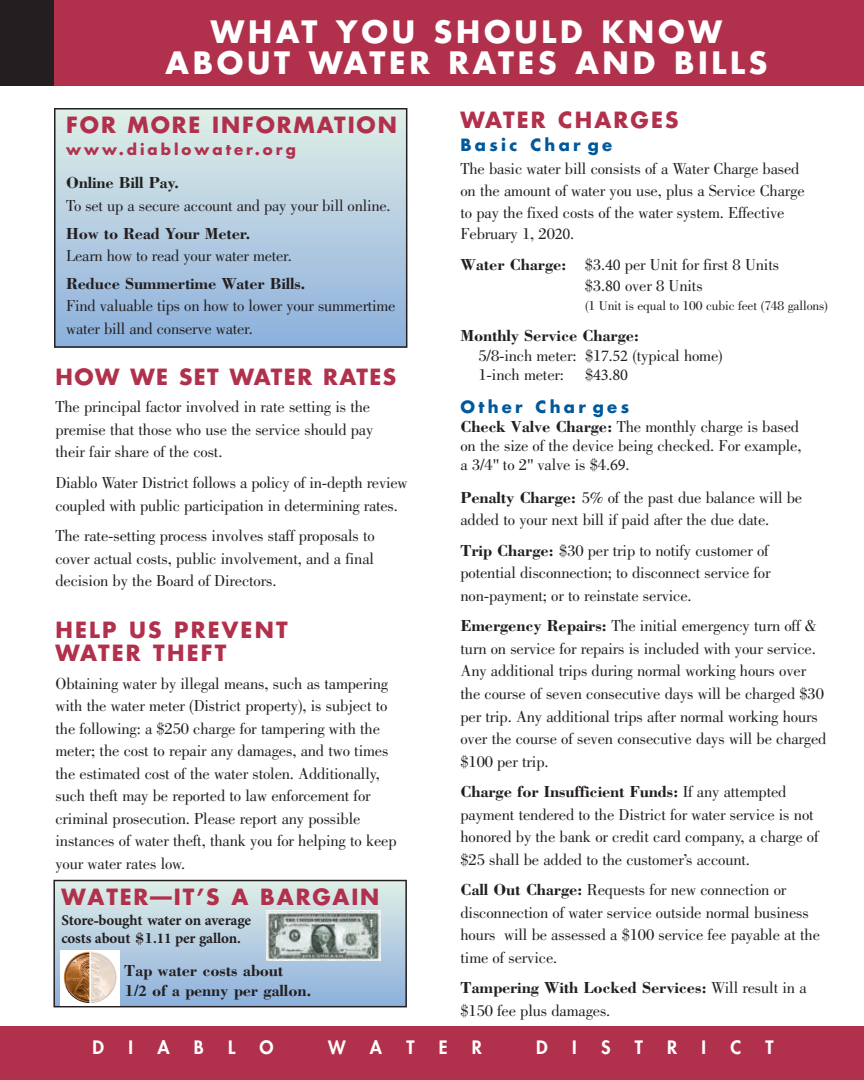
<style>
.page{position:relative;width:864px;height:1080px;background:#fff}
.page>*{position:absolute;margin:0;border:0;box-sizing:border-box;transform-origin:0 0}
.t1{font:700 30px/31.5px "Futura";letter-spacing:.125em;color:#fff;text-align:center}
.t2{font:700 21.75px/22.5px "Futura";letter-spacing:.085em;color:#b1314d}
.t3{font:700 21.75px "Futura";letter-spacing:.065em;color:#b1314d}
.t4{font:800 18px "Futura";color:#fff}
.t5{font:16.5px/22.5px "Bodoni";letter-spacing:-.01em;color:#231f20}
.t6{font:700 16.5px/20.1px "Bodoni";letter-spacing:-.015em;color:#231f20}
.t7{font:700 16.5px "Futura";letter-spacing:.2em;color:#00599b}
.t8{font:16.5px "Minion Pro";color:#231f20}
.t9{font:700 15px/17.5px "Minion Pro";letter-spacing:-.01em;color:#231f20}
.t10{font:700 15px "Futura";letter-spacing:.2em;color:#b1314d}
.t11{font:13.5px "Bodoni";letter-spacing:-.01em;color:#231f20}
.s1{font-family:"Bodoni"}
.s2{font-family:"Minion Pro"}
.s3{font-weight:700}
</style>
<div class="page">
<div style="left:53px;top:0;width:811px;height:86px;background:#b1314d"></div>
<div style="left:0;top:0;width:54px;height:86px;background:#231f20"></div>
<div style="left:0;top:1026px;width:864px;height:54px;background:#b1314d"></div>
<svg style="left:53px;top:880px;width:354px;height:127px;background:#b3cadb"></svg>
<img style="left:267px;top:911px;width:113px;height:50px">
<svg style="left:54px;top:108px;width:353px;height:240px;background:#b3cbdd"></svg>
<img style="left:60px;top:950px;width:59px;height:55px">
<h1 class="t1" style="left:166px;top:15px;width:603px">WHAT YOU SHOULD KNOW<br>ABOUT WATER RATES AND BILLS</h1>
<h2 class="t2" style="left:66px;top:113px;width:332px">FOR MORE INFORMATION</h2>
<p class="t10" style="left:66px;top:139px;width:231px">www.diablowater.org</p>
<p class="t6" style="left:66px;top:172px;width:115px">Online Bill Pay.</p>
<p class="t5" style="left:66px;top:194px;width:326px">To set up a secure account and pay your bill online.</p>
<p class="t6" style="left:66px;top:222px;width:186px">How to Read Your Meter.</p>
<p class="t5" style="left:66px;top:244px;width:227px">Learn how to read your water meter.</p>
<p class="t6" style="left:66px;top:273px;width:241px">Reduce Summertime Water Bills.</p>
<p class="t5" style="left:66px;top:295px;width:331px">Find valuable tips on how to lower your summertime water bill and conserve water.</p>
<h2 class="t3" style="left:56px;top:361px;width:342px">HOW WE SET WATER RATES</h2>
<p class="t5" style="left:56px;top:396px;width:319px">The principal factor involved in rate setting is the premise that those who use the service should pay their fair share of the cost.</p>
<p class="t5" style="left:56px;top:471px;width:354px">Diablo Water District follows a policy of in-depth review coupled with public participation in determining rates.</p>
<p class="t5" style="left:56px;top:525px;width:321px;text-align:justify">The rate-setting process involves staff proposals to cover actual costs, public involvement, and a final decision by the Board of Directors.</p>
<h2 class="t2" style="left:56px;top:618px;width:234px">HELP US PREVENT<br>WATER THEFT</h2>
<p class="t5" style="left:56px;top:672px;width:343px">Obtaining water by illegal means, such as tampering with the water meter (District property), is subject to the following: a $250 charge for tampering with the meter; the cost to repair any damages, and two times the estimated cost of the water stolen. Additionally, such theft may be reported to law enforcement for criminal prosecution. Please report any possible instances of water theft, thank you for helping to keep your water rates low.</p>
<h2 class="t2" style="left:61px;top:885px;width:320px">WATER—IT’S A BARGAIN</h2>
<p class="t9" style="left:61px;top:911px;width:191px">Store<span class="s1">-</span>bought water on average costs about <span class="s1">$1</span>.11 per gallon.</p>
<p class="t6" style="left:124px;top:960px;width:189px">Tap water costs about<br>1/<span class="s2">2</span> of a penny per gallon.</p>
<h2 class="t2" style="left:460px;top:108px;width:220px">WATER CHARGES</h2>
<p class="t7" style="left:460px;top:134px;width:153px">Basic Char ge</p>
<p class="t5" style="left:460px;top:158px;width:346px;line-height:21.6px">The basic water bill consists of a Water Charge based on the amount of water you use, plus a Service Charge to pay the fixed costs of the water system. Effective February 1, 20<span class="s2">20</span>.</p>
<p class="t5" style="left:585px;top:254px;width:196px;line-height:21.3px;text-indent:-124px"><span class="s3">Water Charge:</span> $3.<span class="s2">40</span> per Unit for first 8 Units $3.<span class="s2">80</span> over 8 Units</p>
<p class="t11" style="left:585px;top:298px;width:245px">(1 Unit is equal to 100 cubic feet (748 gallons)</p>
<p class="t5" style="left:479px;top:326px;width:246px;line-height:19.5px;text-indent:-18px"><span class="s3">Monthly Service Charge:<br></span>5/8-inch meter: $1<span class="s2">7.52</span> (typical home)<br>1-inch meter:</p>
<p class="t8" style="left:585px;top:364px;width:45px"><span class="s1">$</span>43<span class="s1">.</span>80</p>
<p class="t7" style="left:460px;top:395px;width:170px">Other Char ges</p>
<p class="t5" style="left:460px;top:417px;width:343px;line-height:19.4px"><span class="s3">Check Valve Charge:</span> The monthly charge is based on the size of the device being checked. For example, a 3/4" to 2" valve is $4.<span class="s2">69</span>.</p>
<p class="t5" style="left:460px;top:486px;width:343px"><span class="s3">Penalty Charge:</span> 5% of the past due balance will be added to your next bill if paid after the due date.</p>
<p class="t5" style="left:460px;top:539px;width:312px;text-align:justify"><span class="s3">Trip Charge:</span> $30 per trip to notify customer of potential disconnection; to disconnect service for non-payment; or to reinstate service.</p>
<p class="t5" style="left:460px;top:615px;width:368px"><span class="s3">Emergency Repairs:</span> The initial emergency turn off &amp; turn on service for repairs is included with your service.<br>Any additional trips during normal working hours over the course of seven consecutive days will be charged $30 per trip. Any additional trips after normal working hours over the course of seven consecutive days will be charged $100 per trip.</p>
<p class="t5" style="left:460px;top:780px;width:360px"><span class="s3">Charge for Insufficient Funds:</span> If any attempted payment tendered to the District for water service is not honored by the bank or credit card company, a charge of $25 shall be added to the customer’s account.</p>
<p class="t5" style="left:460px;top:879px;width:361px"><span class="s3">Call Out Charge:</span> Requests for new connection or disconnection of water service outside normal business hours will be assessed a $100 service fee payable at the time of service.</p>
<p class="t5" style="left:460px;top:977px;width:348px"><span class="s3">Tampering With Locked Services:</span> Will result in a $150 fee plus damages.</p>
<p class="t4" style="left:93px;top:1036px;width:13px">D</p>
<p class="t4" style="left:128px;top:1036px;width:6px">I</p>
<p class="t4" style="left:157px;top:1036px;width:14px">A</p>
<p class="t4" style="left:194px;top:1036px;width:11px">B</p>
<p class="t4" style="left:228px;top:1036px;width:9px">L</p>
<p class="t4" style="left:260px;top:1036px;width:16px">O</p>
<p class="t4" style="left:328px;top:1036px;width:19px">W</p>
<p class="t4" style="left:370px;top:1036px;width:14px">A</p>
<p class="t4" style="left:406px;top:1036px;width:10px">T</p>
<p class="t4" style="left:439px;top:1036px;width:10px">E</p>
<p class="t4" style="left:472px;top:1036px;width:12px">R</p>
<p class="t4" style="left:536px;top:1036px;width:13px">D</p>
<p class="t4" style="left:572px;top:1036px;width:6px">I</p>
<p class="t4" style="left:601px;top:1036px;width:11px">S</p>
<p class="t4" style="left:635px;top:1036px;width:10px">T</p>
<p class="t4" style="left:667px;top:1036px;width:12px">R</p>
<p class="t4" style="left:702px;top:1036px;width:6px">I</p>
<p class="t4" style="left:730px;top:1036px;width:12px">C</p>
<p class="t4" style="left:766px;top:1036px;width:10px">T</p>
</div>
